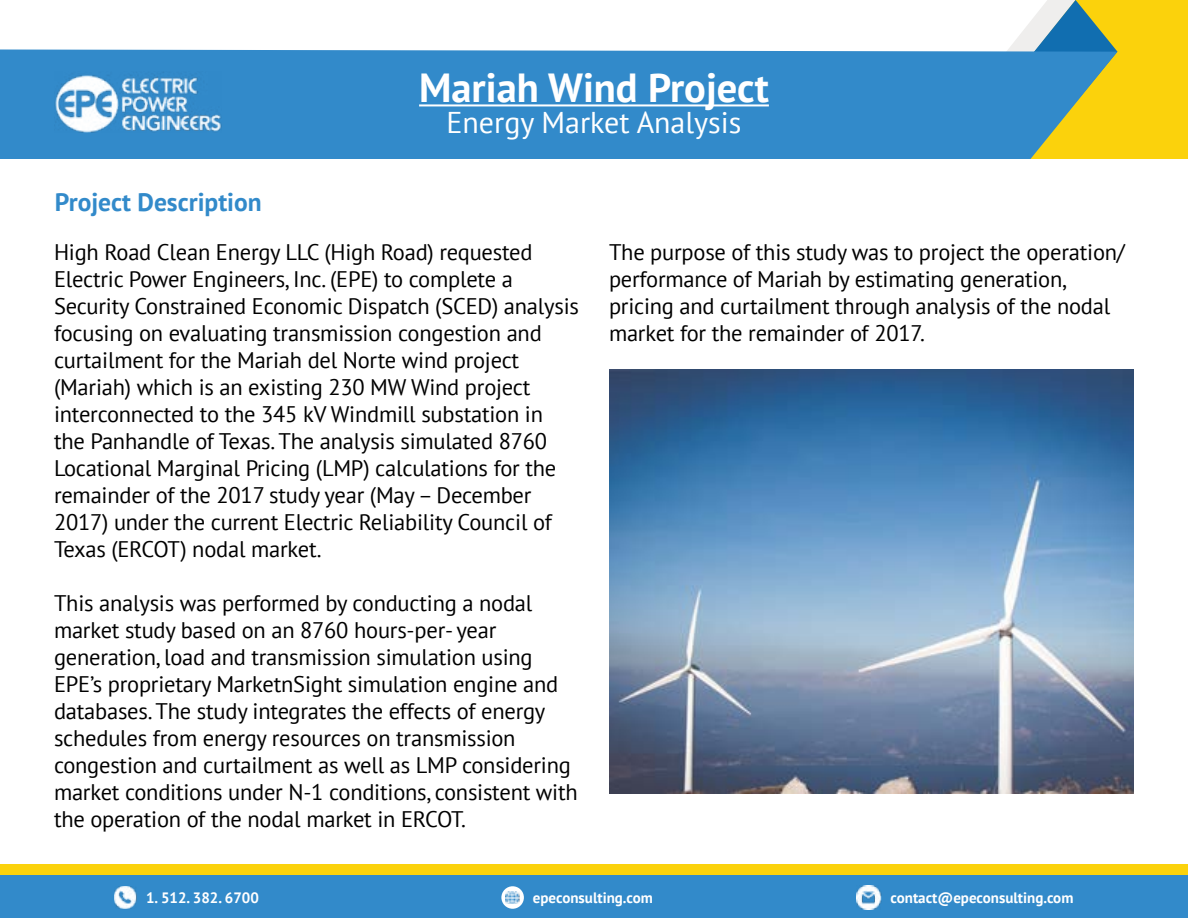
<style>
.page{position:relative;width:1188px;height:918px;background:#fff}
.page>*{position:absolute;margin:0;border:0;box-sizing:border-box;transform-origin:0 0}
.t1{font:700 40.5px "PT Sans";color:#fff}
.t2{font:30px "PT Sans";color:#fff}
.t3{font:700 25.5px "PT Sans";color:#328aca}
.t4{font:22.5px/27px "PT Sans";letter-spacing:-.01em;color:#000}
.t5{font:700 15px "PT Sans";color:#fff}
</style>
<div class="page">
<div style="left:0;top:864px;width:1188px;height:22px;background:#fbd20c"></div>
<div style="left:0;top:875px;width:1188px;height:43px;background:#328aca"></div>
<svg style="left:1008px;top:0;width:180px;height:159px"></svg>
<div style="left:0;top:50px;width:1117px;height:109px;background:#328aca"></div>
<hr style="left:419px;top:104px;width:350px;height:2px;background:#fff">
<img style="left:54px;top:72px;width:168px;height:61px">
<img style="left:114px;top:886px;width:22px;height:23px">
<svg style="left:501px;top:886px;width:23px;height:23px"></svg>
<svg style="left:506px;top:891px;width:13px;height:13px"></svg>
<img style="left:857px;top:885px;width:25px;height:24px">
<img style="left:609px;top:369px;width:525px;height:424px">
<h1 class="t1" style="left:419px;top:61px;width:351px">Mariah Wind Project</h1>
<h2 class="t2" style="left:446px;top:103px;width:297px">Energy Market Analysis</h2>
<p class="t3" style="left:55px;top:185px;width:208px">Project Description</p>
<p class="t4" style="left:54px;top:238px;width:526px">High Road Clean Energy LLC (High Road) requested Electric Power Engineers, Inc. (EPE) to complete a Security Constrained Economic Dispatch (SCED) analysis focusing on evaluating transmission congestion and curtailment for the Mariah del Norte wind project (Mariah) which is an existing 230 MW Wind project interconnected to the 345 kV Windmill substation in the Panhandle of Texas. The analysis simulated 8760<br>Locational Marginal Pricing (LMP) calculations for the remainder of the 2017 study year (May – December 2017) under the current Electric Reliability Council of Texas (ERCOT) nodal market.</p>
<p class="t4" style="left:54px;top:589px;width:525px">This analysis was performed by conducting a nodal market study based on an 8760 hours-per- year generation, load and transmission simulation using EPE’s proprietary MarketnSight simulation engine and databases. The study integrates the effects of energy schedules from energy resources on transmission congestion and curtailment as well as LMP considering market conditions under N-1 conditions, consistent with the operation of the nodal market in ERCOT.</p>
<p class="t4" style="left:609px;top:238px;width:517px">The purpose of this study was to project the operation/ performance of Mariah by estimating generation, pricing and curtailment through analysis of the nodal market for the remainder of 2017.</p>
<p class="t5" style="left:146px;top:888px;width:114px">1. 512. 382. 6700</p>
<p class="t5" style="left:533px;top:888px;width:122px">epeconsulting.com</p>
<p class="t5" style="left:891px;top:888px;width:184px">contact@epeconsulting.com</p>
</div>
